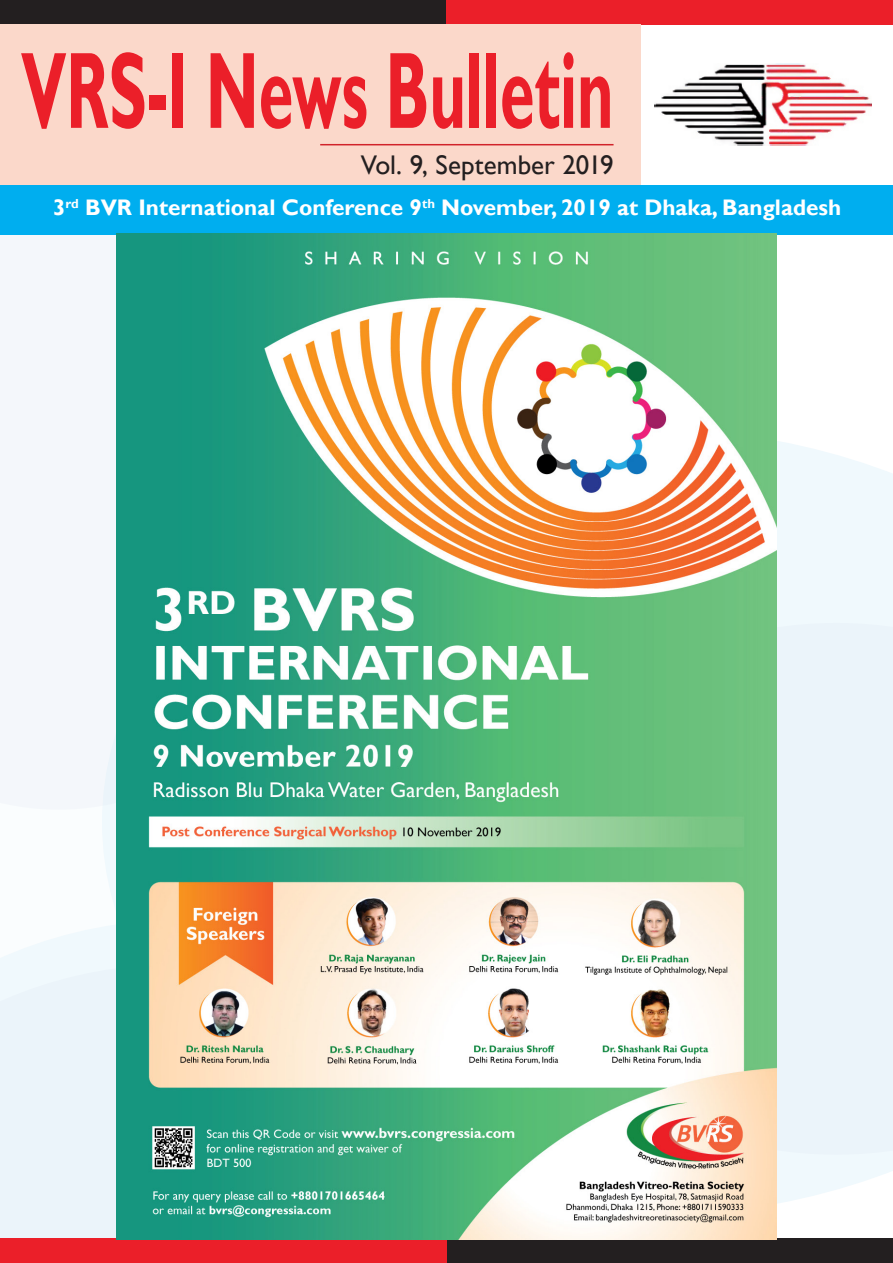
<style>
.page{position:relative;width:893px;height:1263px;background:#fff}
.page>*{position:absolute;margin:0;border:0;box-sizing:border-box;transform-origin:0 0}
.t1{font:700 109.35px "Gill Sans";color:#eb1f29;scale:.57 1}
.t2{font:27px "Gill Sans";color:#231f20}
.t3{font:700 22.5px "Gill Sans";color:#fff}
</style>
<div class="page">
<svg style="left:776px;top:428px;width:117px;height:788px;fill:#f0f9fd"></svg>
<svg style="left:0;top:919px;width:117px;height:45px;fill:#f0f9fd"></svg>
<div style="left:0;top:235px;width:117px;height:575px;background:#f4f7fb"></div>
<div style="left:776px;top:623px;width:117px;height:532px;background:#ebf4fa"></div>
<div style="left:0;top:964px;width:117px;height:275px;background:#ebf4fa"></div>
<div style="left:0;top:0;width:446px;height:24px;background:#231f20"></div>
<div style="left:446px;top:0;width:447px;height:24px;background:#eb1f29"></div>
<div style="left:446px;top:1239px;width:447px;height:24px;background:#231f20"></div>
<div style="left:0;top:1239px;width:446px;height:24px;background:#eb1f29"></div>
<div style="left:0;top:24px;width:640px;height:172px;background:#fbd8ca"></div>
<img style="left:655px;top:64px;width:217px;height:82px">
<hr style="left:320px;top:144px;width:294px;height:1px;background:#d1232a">
<div style="left:0;top:185px;width:893px;height:50px;background:#00aeef"></div>
<img style="left:117px;top:234px;width:659px;height:1006px">
<p class="t1" style="left:21px;top:25px;width:1041px">VRS-I News Bulletin</p>
<p class="t2" style="left:361px;top:149px;width:254px">Vol. 9, September 2019</p>
<p class="t3" style="left:53px;top:194px;width:790px">3<sup>rd</sup> BVR International Conference 9<sup>th</sup> November, 2019 at Dhaka, Bangladesh</p>
</div>
